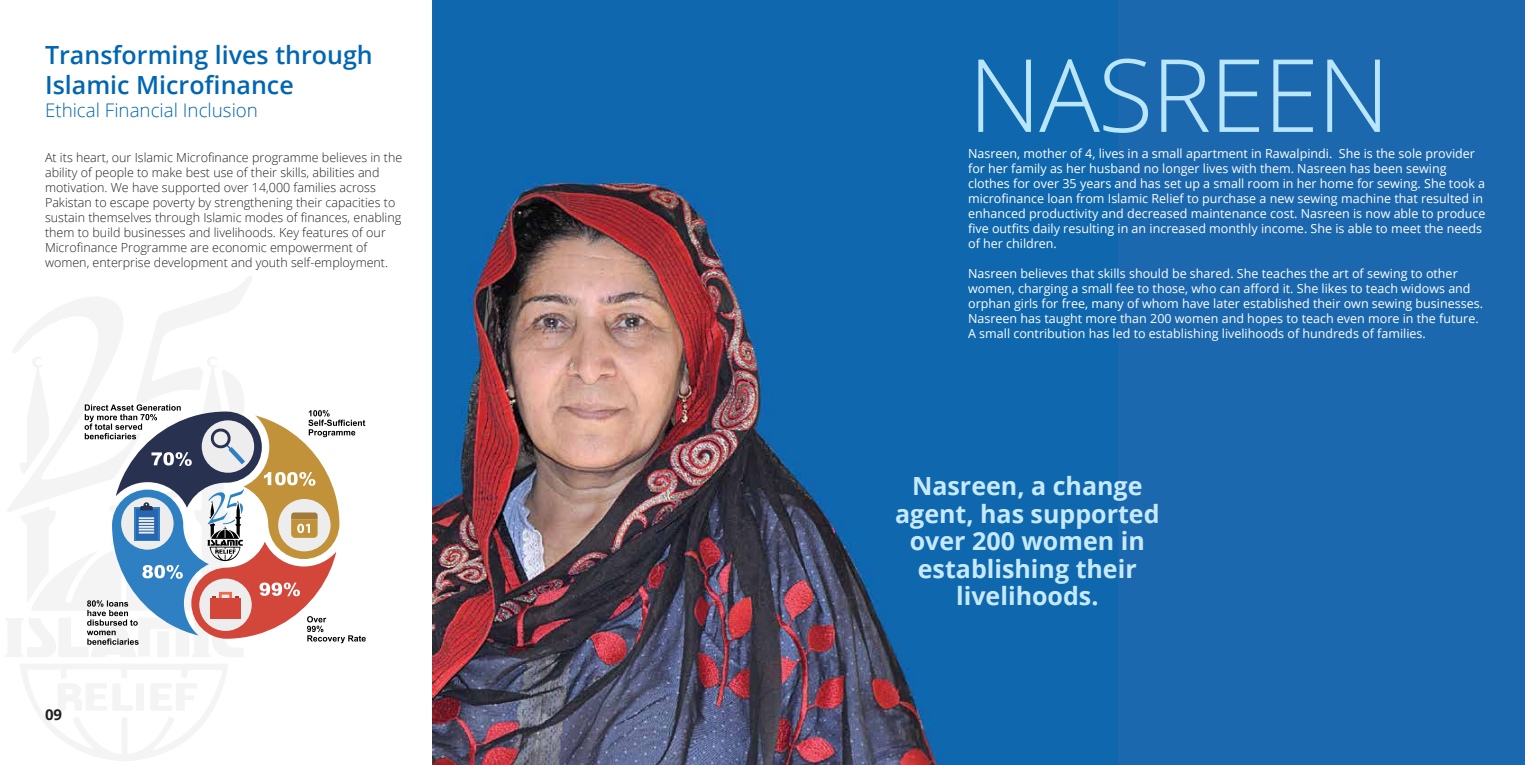
<style>
.page{position:relative;width:1525px;height:765px;background:#fff}
.page>*{position:absolute;margin:0;border:0;box-sizing:border-box;transform-origin:0 0}
.t1{font:300 101.25px "Open Sans";letter-spacing:-.02em;color:#b9e6fa}
.t2{font:700 25px/27.5px "Open Sans";color:#c7eafb;text-align:center}
.t3{font:600 25px/30px "Open Sans";color:#0066b3}
.t4{font:300 18.75px "Open Sans";color:#0066b3}
.t5{font:700 15px "Open Sans";color:#231f20}
.t6{font:12.5px/15px "Open Sans";color:#fff}
.t7{font:300 12.5px/15px "Open Sans";color:#231f20}
</style>
<div class="page">
<div style="left:433px;top:0;width:1091px;height:765px;background:#1c68af"></div>
<img style="left:433px;top:0;width:684px;height:765px">
<svg style="left:20px;top:664px;width:207px;height:97px"></svg>
<svg style="left:6px;top:276px;width:360px;height:381px"></svg>
<h2 class="t3" style="left:45px;top:39px;width:329px">Transforming lives through<br>Islamic Microfinance</h2>
<h3 class="t4" style="left:45px;top:97px;width:214px">Ethical Financial Inclusion</h3>
<p class="t7" style="left:45px;top:149px;width:359px">At its heart, our Islamic Microfinance programme believes in the ability of people to make best use of their skills, abilities and motivation. We have supported over 14,000 families across Pakistan to escape poverty by strengthening their capacities to sustain themselves through Islamic modes of finances, enabling them to build businesses and livelihoods. Key features of our Microfinance Programme are economic empowerment of women, enterprise development and youth self-employment.</p>
<p class="t5" style="left:45px;top:704px;width:19px">09</p>
<h1 class="t1" style="left:968px;top:26px;width:423px">NASREEN</h1>
<p class="t6" style="left:968px;top:146px;width:519px">Nasreen, mother of 4, lives in a small apartment in Rawalpindi. She is the sole provider for her family as her husband no longer lives with them. Nasreen has been sewing clothes for over 35 years and has set up a small room in her home for sewing. She took a microfinance loan from Islamic Relief to purchase a new sewing machine that resulted in enhanced productivity and decreased maintenance cost. Nasreen is now able to produce five outfits daily resulting in an increased monthly income. She is able to meet the needs of her children.</p>
<p class="t6" style="left:968px;top:266px;width:516px">Nasreen believes that skills should be shared. She teaches the art of sewing to other women, charging a small fee to those, who can afford it. She likes to teach widows and orphan girls for free, many of whom have later established their own sewing businesses.<br>Nasreen has taught more than 200 women and hopes to teach even more in the future.<br>A small contribution has led to establishing livelihoods of hundreds of families.</p>
<h2 class="t2" style="left:895px;top:472px;width:266px">Nasreen, a change agent, has supported over 200 women in establishing their livelihoods.</h2>
</div>
